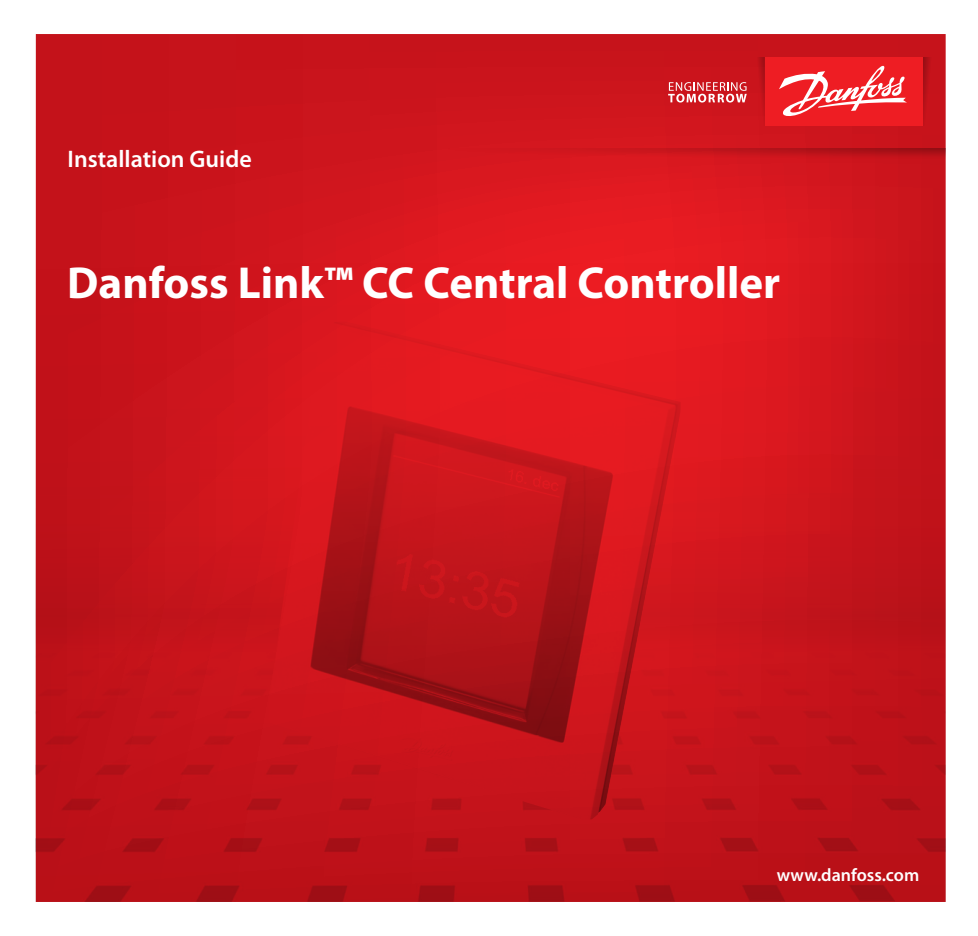
<style>
.page{position:relative;width:978px;height:936px;background:#fff}
.page>*{position:absolute;margin:0;border:0;box-sizing:border-box;transform-origin:0 0}
.t1{font:700 45px "Myriad Pro";color:#fff}
.t2{font:600 24px "Myriad Pro";color:#fff}
.t3{font:600 18px "Myriad Pro";color:#fff}
</style>
<div class="page">
<svg style="left:36px;top:34px;width:910px;height:230px;background:#cf151d"></svg>
<img style="left:36px;top:264px;width:910px;height:637px">
<img style="left:269px;top:321px;width:412px;height:498px">
<svg style="left:923px;top:57px;width:12px;height:69px"></svg>
<svg style="left:449px;top:149px;width:497px;height:12px;background:#ca151c"></svg>
<div style="left:765px;top:57px;width:158px;height:69px;background:#ee1d23"></div>
<svg style="left:668px;top:57px;width:97px;height:69px;background:#cf272f"></svg>
<svg style="left:779px;top:65px;width:128px;height:51px"></svg>
<p class="t2" style="left:68px;top:145px;width:186px">Installation Guide</p>
<p class="t1" style="left:67px;top:253px;width:715px">Danfoss Link™ CC Central Controller</p>
<p class="t3" style="left:777px;top:864px;width:144px">www.danfoss.com</p>
</div>
